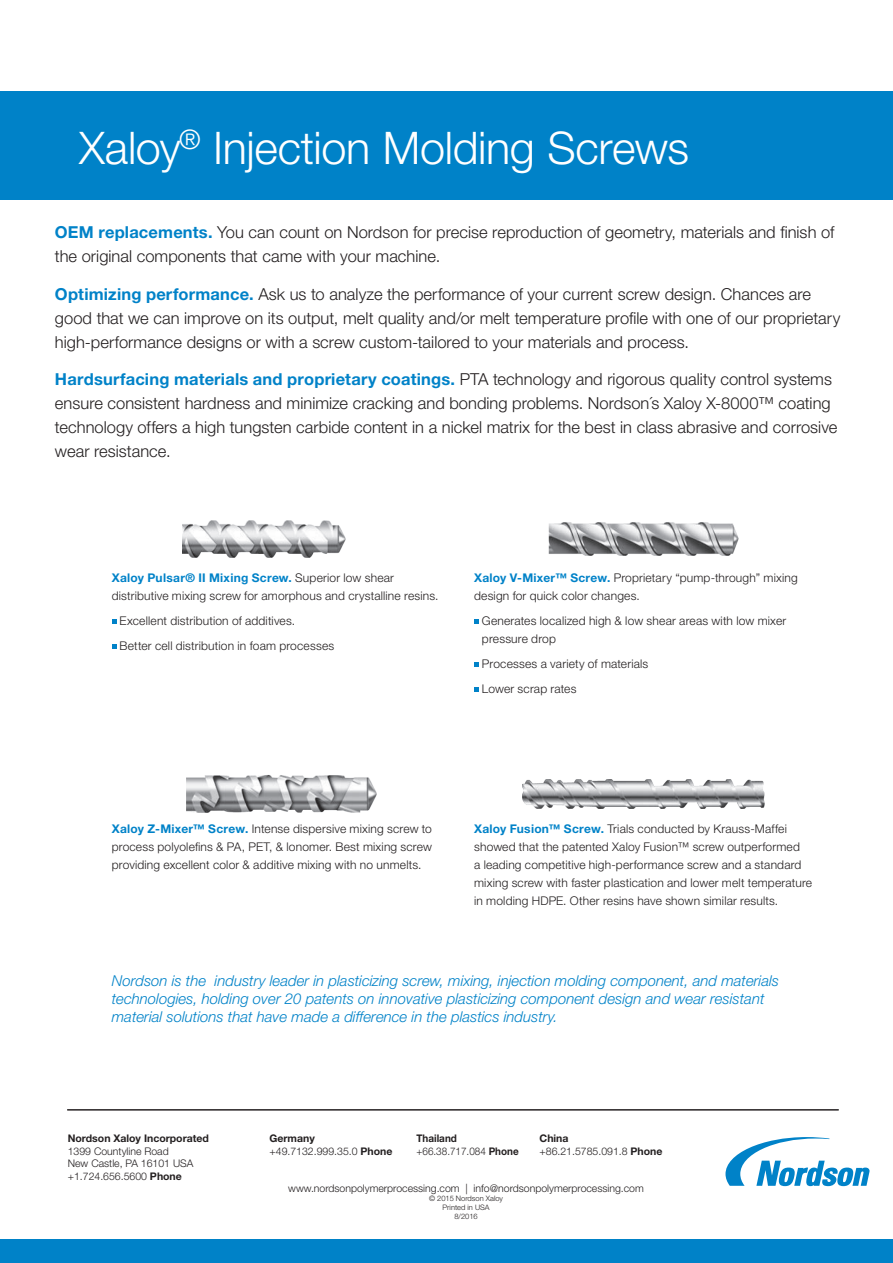
<style>
.page{position:relative;width:893px;height:1263px;background:#fff}
.page>*{position:absolute;margin:0;border:0;box-sizing:border-box;transform-origin:0 0}
.t1{font:300 45px "Helvetica Neue LT Std";letter-spacing:-.01em;color:#fff}
.t2{font:300 16.5px/24px "Helvetica Neue LT Std";color:#231f20}
.t3{font:italic 300 15px/18px "Helvetica Neue LT Std";color:#0082c8}
.t4{font:300 12px/18px "Helvetica Neue LT Std";letter-spacing:.015em;color:#231f20}
.t5{font:300 10.5px/12.6px "Helvetica Neue LT Std";color:#231f20}
.t6{font:300 10.5px/12.6px "Helvetica Neue LT Std";color:#231f20;scale:.94 1}
.t7{font:700 10.5px "Helvetica Neue LT Std";color:#231f20}
.t8{font:300 7.5px/9px "Helvetica Neue LT Std";color:#231f20;text-align:center}
.s1{font-weight:700;color:#0082c8}
.s2{font-weight:700}
</style>
<div class="page">
<svg style="left:725px;top:1137px;width:144px;height:49px"></svg>
<hr style="left:67px;top:1110px;width:772px;height:1px;background:#231f20">
<hr style="left:67px;top:1109px;width:772px;height:1px;background:#231f20">
<div style="left:0;top:1240px;width:893px;height:23px;background:#0082c8"></div>
<svg style="left:112px;top:619px;width:4px;height:5px"></svg>
<svg style="left:112px;top:644px;width:4px;height:4px"></svg>
<img style="left:182px;top:520px;width:164px;height:38px">
<svg style="left:474px;top:619px;width:5px;height:5px"></svg>
<svg style="left:474px;top:662px;width:5px;height:4px"></svg>
<svg style="left:474px;top:687px;width:5px;height:4px"></svg>
<img style="left:549px;top:522px;width:190px;height:34px">
<img style="left:186px;top:775px;width:191px;height:38px">
<img style="left:522px;top:779px;width:243px;height:30px">
<div style="left:0;top:91px;width:893px;height:108px;background:#0082c8"></div>
<h1 class="t1" style="left:79px;top:121px;width:611px">Xaloy<sup>®</sup> Injection Molding Screws</h1>
<h2 class="t2" style="left:55px;top:220px;width:781px"><span class="s1">OEM replacements.</span> You can count on Nordson for precise reproduction of geometry, materials and finish of the original components that came with your machine.</h2>
<p class="t2" style="left:55px;top:281px;width:787px"><span class="s1">Optimizing performance.</span> Ask us to analyze the performance of your current screw design. Chances are good that we can improve on its output, melt quality and/or melt temperature profile with one of our proprietary high-performance designs or with a screw custom-tailored to your materials and process.</p>
<p class="t2" style="left:55px;top:367px;width:784px"><span class="s1">Hardsurfacing materials and proprietary coatings.</span> PTA technology and rigorous quality control systems ensure consistent hardness and minimize cracking and bonding problems. Nordson´s Xaloy X-8000™ coating technology offers a high tungsten carbide content in a nickel matrix for the best in class abrasive and corrosive wear resistance.</p>
<p class="t4" style="left:112px;top:569px;width:328px"><span class="s1">Xaloy Pulsar® II Mixing Screw.</span> Superior low shear distributive mixing screw for amorphous and crystalline resins.</p>
<p class="t4" style="left:120px;top:608px;width:216px;line-height:24.8px">Excellent distribution of additives.<br>Better cell distribution in foam processes</p>
<p class="t4" style="left:474px;top:569px;width:325px"><span class="s1">Xaloy V-Mixer™ Screw.</span> Proprietary “pump-through” mixing design for quick color changes.</p>
<p class="t4" style="left:482px;top:612px;width:306px">Generates localized high &amp; low shear areas with low mixer pressure drop</p>
<p class="t4" style="left:482px;top:651px;width:168px;line-height:24.8px">Processes a variety of materials<br>Lower scrap rates</p>
<p class="t4" style="left:112px;top:820px;width:322px;text-align:justify"><span class="s1">Xaloy Z-Mixer™ Screw.</span> Intense dispersive mixing screw to process polyolefins &amp; PA, PET, &amp; lonomer. Best mixing screw providing excellent color &amp; additive mixing with no unmelts.</p>
<p class="t4" style="left:474px;top:820px;width:339px"><span class="s1">Xaloy Fusion™ Screw.</span> Trials conducted by Krauss-Maffei showed that the patented Xaloy Fusion™ screw outperformed<br>a leading competitive high-performance screw and a standard mixing screw with faster plastication and lower melt temperature in molding HDPE. Other resins have shown similar results.</p>
<p class="t3" style="left:112px;top:972px;width:669px">Nordson is the industry leader in plasticizing screw, mixing, injection molding component, and materials technologies, holding over 20 patents on innovative plasticizing component design and wear resistant material solutions that have made a difference in the plastics industry.</p>
<p class="t7" style="left:68px;top:1132px;width:143px">Nordson Xaloy Incorporated</p>
<p class="t5" style="left:68px;top:1144px;width:127px">1399 Countyline Road<br>New Castle, PA 16101 USA +1.724.656.5600 <span class="s2">Phone</span></p>
<p class="t5" style="left:270px;top:1132px;width:124px"><span class="s2">Germany </span>+49.7132.999.35.0 <span class="s2">Phone</span></p>
<p class="t6" style="left:417px;top:1132px;width:110px"><span class="s2">Thailand </span>+66.38.717.084 <span class="s2">Phone</span></p>
<p class="t5" style="left:540px;top:1132px;width:124px"><span class="s2">China<br></span>+86.21.5785.091.8 <span class="s2">Phone</span></p>
<p class="t5" style="left:288px;top:1182px;width:357px">www.nordsonpolymerprocessing.com | info@nordsonpolymerprocessing.com</p>
<p class="t8" style="left:429px;top:1194px;width:75px">© 2015 Nordson Xaloy<br>Printed in USA<br>8/2016</p>
</div>
